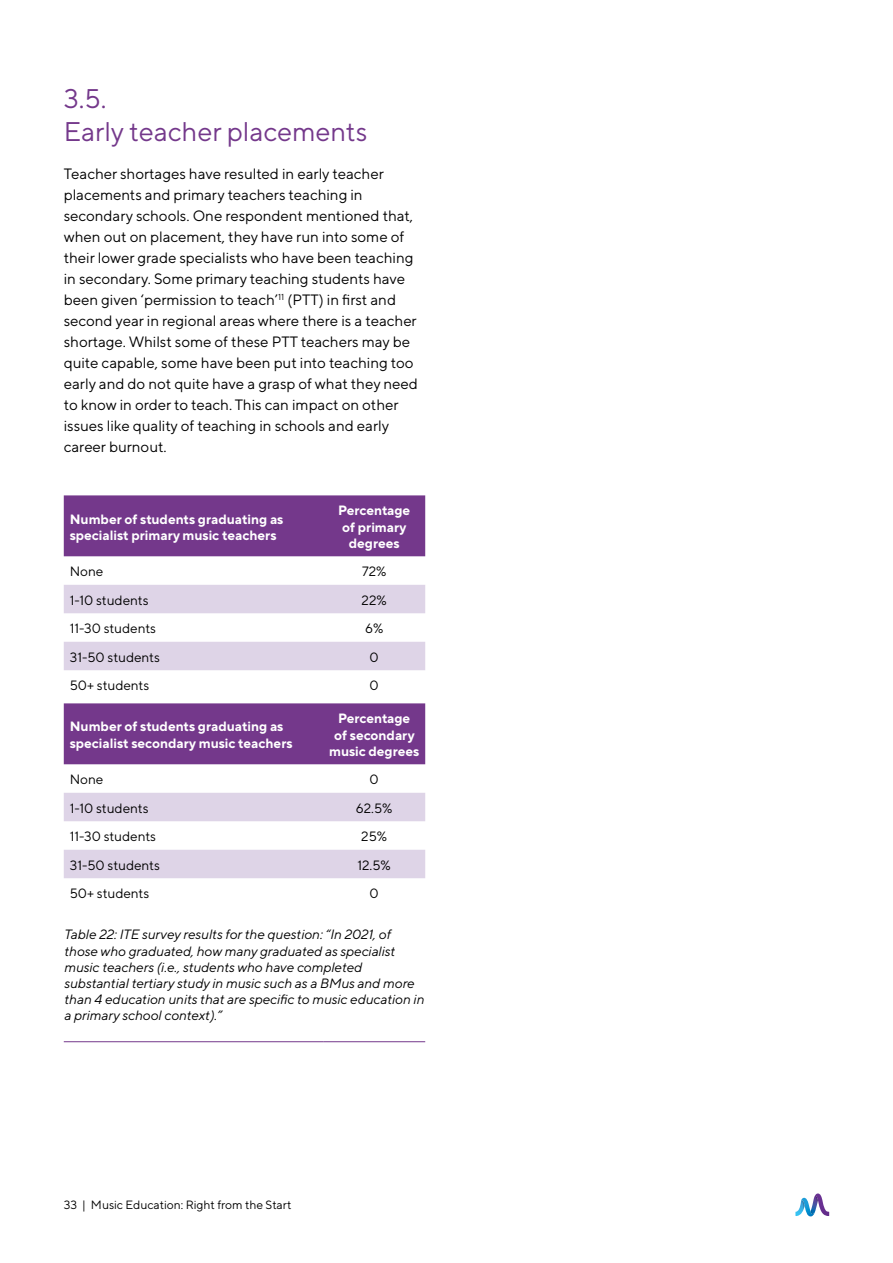
<style>
.page{position:relative;width:893px;height:1263px;background:#fff}
.page>*{position:absolute;margin:0;border:0;box-sizing:border-box;transform-origin:0 0}
.t1{font:27px/33px "TT Norms Pro";color:#74388b}
.t2{font:15px/21px "TT Norms Pro";color:#000}
.t3{font:italic 13.5px/16.2px "TT Norms Pro";letter-spacing:-.005em;color:#000}
.t4{font:700 13.5px/16.2px "TT Norms Pro";color:#fff}
.t5{font:13.5px "TT Norms Pro";color:#000}
.t6{font:12px "TT Norms Pro";color:#000}
</style>
<div class="page">
<div style="left:64px;top:703px;width:361px;height:61px;background:#74388b"></div>
<svg style="left:64px;top:793px;width:361px;height:85px"></svg>
<hr style="left:64px;top:1041px;width:259px;height:1px;background:#74388b">
<hr style="left:323px;top:1041px;width:102px;height:1px;background:#74388b">
<div style="left:64px;top:495px;width:361px;height:61px;background:#74388b"></div>
<svg style="left:64px;top:585px;width:361px;height:85px"></svg>
<svg style="left:795px;top:1193px;width:34px;height:23px"></svg>
<h1 class="t1" style="left:64px;top:80px;width:305px">3.5.<br>Early teacher placements</h1>
<p class="t2" style="left:64px;top:162px;width:356px">Teacher shortages have resulted in early teacher placements and primary teachers teaching in secondary schools. One respondent mentioned that, when out on placement, they have run into some of their lower grade specialists who have been teaching in secondary. Some primary teaching students have been given ‘permission to teach’<sup>11</sup> (PTT) in first and second year in regional areas where there is a teacher shortage. Whilst some of these PTT teachers may be quite capable, some have been put into teaching too early and do not quite have a grasp of what they need to know in order to teach. This can impact on other issues like quality of teaching in schools and early career burnout.</p>
<p class="t4" style="left:70px;top:510px;width:215px">Number of students graduating as specialist primary music teachers</p>
<p class="t4" style="left:338px;top:501px;width:74px;text-align:center">Percentage of primary degrees</p>
<p class="t5" style="left:70px;top:562px;width:35px">None</p>
<p class="t5" style="left:362px;top:562px;width:26px">72%</p>
<p class="t5" style="left:70px;top:590px;width:80px">1-10 students</p>
<p class="t5" style="left:362px;top:590px;width:27px">22%</p>
<p class="t5" style="left:70px;top:619px;width:88px">11-30 students</p>
<p class="t5" style="left:365px;top:619px;width:20px">6%</p>
<p class="t5" style="left:70px;top:647px;width:92px">31-50 students</p>
<p class="t5" style="left:370px;top:647px;width:11px">0</p>
<p class="t5" style="left:70px;top:676px;width:81px">50+ students</p>
<p class="t5" style="left:370px;top:676px;width:11px">0</p>
<p class="t4" style="left:70px;top:718px;width:224px">Number of students graduating as specialist secondary music teachers</p>
<p class="t4" style="left:329px;top:709px;width:92px;text-align:center">Percentage<br>of secondary music degrees</p>
<p class="t5" style="left:70px;top:770px;width:35px">None</p>
<p class="t5" style="left:370px;top:770px;width:11px">0</p>
<p class="t5" style="left:70px;top:798px;width:80px">1-10 students</p>
<p class="t5" style="left:356px;top:798px;width:38px">62.5%</p>
<p class="t5" style="left:70px;top:827px;width:88px">11-30 students</p>
<p class="t5" style="left:361px;top:827px;width:27px">25%</p>
<p class="t5" style="left:70px;top:855px;width:92px">31-50 students</p>
<p class="t5" style="left:357px;top:855px;width:35px">12.5%</p>
<p class="t5" style="left:70px;top:884px;width:81px">50+ students</p>
<p class="t5" style="left:370px;top:884px;width:11px">0</p>
<p class="t3" style="left:64px;top:925px;width:362px">Table 22: ITE survey results for the question: “In 2021, of those who graduated, how many graduated as specialist music teachers (i.e., students who have completed substantial tertiary study in music such as a BMus and more than 4 education units that are specific to music education in a primary school context).”</p>
<p class="t6" style="left:64px;top:1196px;width:229px">33 | Music Education: Right from the Start</p>
</div>
